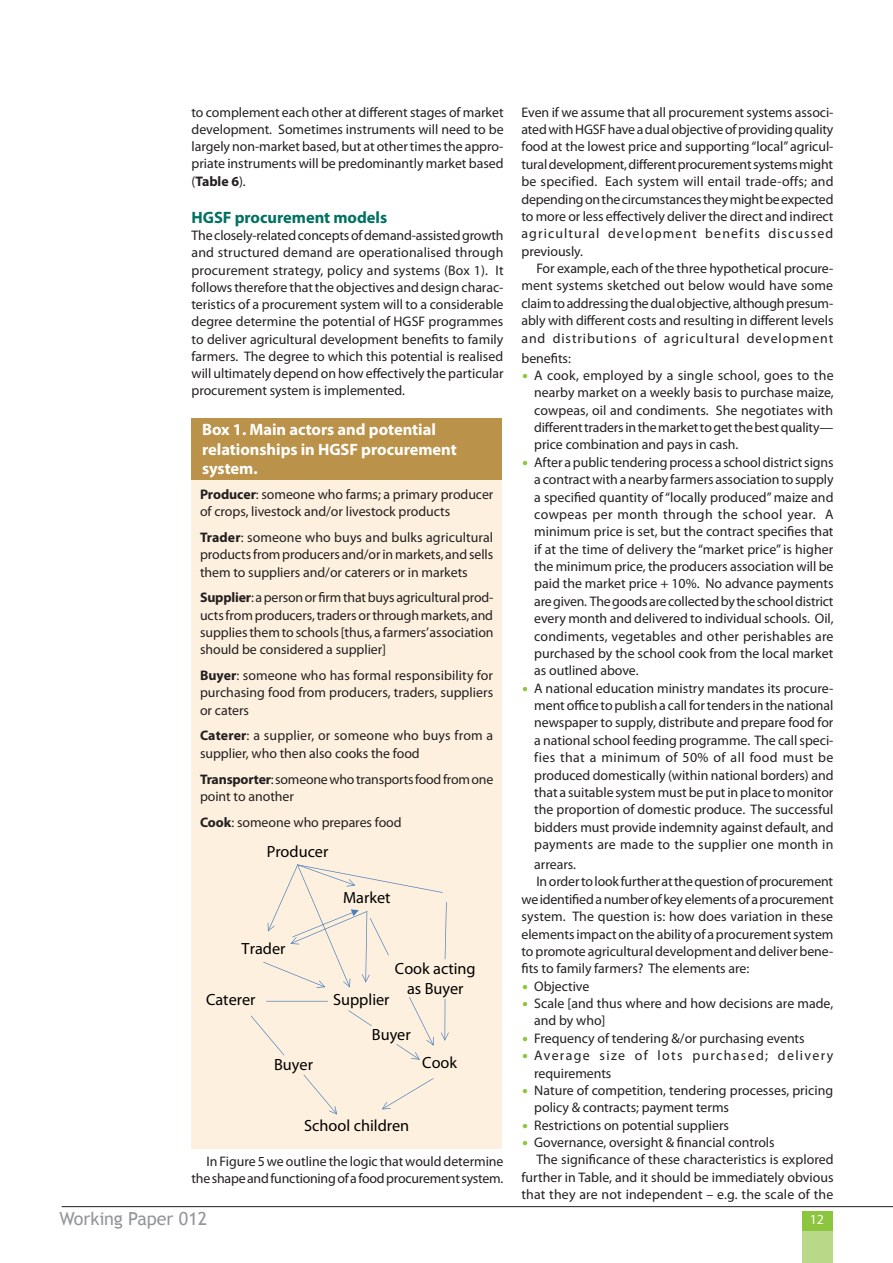
<style>
.page{position:relative;width:893px;height:1263px;background:#fff}
.page>*{position:absolute;margin:0;border:0;box-sizing:border-box;transform-origin:0 0}
.t1{font:18px "Trebuchet MS";letter-spacing:-.005em;color:#939598}
.t2{font:700 16.5px/19.5px "Myriad Pro";letter-spacing:-.005em;color:#fff}
.PB_subhead_dark_gree{font:700 16.5px "Myriad Pro";letter-spacing:-.005em;color:#007161}
.t3{font:16.2px/19.5px "Myriad Pro";color:#000;text-align:center}
.Treb_body_bulleted{font:13.8px/17.4px "Myriad Pro";letter-spacing:-.005em;color:#231f20;text-align:justify}
.Myriad_body_PB{font:13.8px/17.4px "Myriad Pro";letter-spacing:-.005em;color:#231f20;text-align:justify}
.Myriad_Body_PB_no_In{font:13.8px/17.2px "Myriad Pro";letter-spacing:-.005em;color:#231f20;text-align:justify}
.Treb_body_bulleted-2{font:13.8px/17.4px "Myriad Pro";letter-spacing:.095em;color:#231f20}
.t4{font:13.8px "Myriad Pro";color:#fff}
.s1{font-weight:700}
.s2{font-family:"Trebuchet MS";font-weight:700;color:#8bc63e}
</style>
<div class="page">
<hr style="left:62px;top:1206px;width:831px;height:1px;background:#231f20">
<div style="left:802px;top:1211px;width:30px;height:19px;background:#8bc63e"></div>
<div style="left:802px;top:1231px;width:30px;height:32px;background:#b9d989"></div>
<div style="left:192px;top:480px;width:310px;height:668px;background:#fef0de"></div>
<svg style="left:251px;top:997px;width:195px;height:118px"></svg>
<svg style="left:441px;top:999px;width:8px;height:41px"></svg>
<svg style="left:263px;top:864px;width:184px;height:124px"></svg>
<svg style="left:348px;top:1010px;width:24px;height:16px"></svg>
<svg style="left:251px;top:1016px;width:33px;height:39px"></svg>
<div style="left:192px;top:418px;width:310px;height:61px;background:#bb924a"></div>
<p class="Myriad_body_PB" style="left:192px;top:103px;width:314px">to complement each other at different stages of market development. Sometimes instruments will need to be largely non-market based, but at other times the appro&shy;priate instruments will be predominantly market based (<span class="s1">Table 6</span>).</p>
<p class="PB_subhead_dark_gree" style="left:192px;top:206px;width:197px">HGSF procurement models</p>
<p class="Myriad_Body_PB_no_In" style="left:192px;top:227px;width:314px">The closely-related concepts of demand-assisted growth and structured demand are operationalised through procurement strategy, policy and systems (Box 1). It follows therefore that the objectives and design charac&shy;teristics of a procurement system will to a considerable degree determine the potential of HGSF programmes to deliver agricultural development benefits to family farmers. The degree to which this potential is realised will ultimately depend on how effectively the particular procurement system is implemented.</p>
<p class="t2" style="left:202px;top:419px;width:256px">Box 1. Main actors and potential relationships in HGSF procurement system.</p>
<p class="Treb_body_bulleted" style="left:200px;top:485px;width:295px"><span class="s1">Producer</span>: someone who farms; a primary producer of crops, livestock and/or livestock products</p>
<p class="Treb_body_bulleted" style="left:200px;top:529px;width:295px"><span class="s1">Trader</span>: someone who buys and bulks agricultural products from producers and/or in markets, and sells them to suppliers and/or caterers or in markets</p>
<p class="Treb_body_bulleted" style="left:200px;top:589px;width:295px"><span class="s1">Supplier</span>: a person or firm that buys agricultural prod&shy;ucts from producers, traders or through markets, and supplies them to schools [thus, a farmers’association should be considered a supplier]</p>
<p class="Treb_body_bulleted" style="left:200px;top:667px;width:295px"><span class="s1">Buyer</span>: someone who has formal responsibility for purchasing food from producers, traders, suppliers or caters</p>
<p class="Treb_body_bulleted" style="left:200px;top:727px;width:295px"><span class="s1">Caterer</span>: a supplier, or someone who buys from a supplier, who then also cooks the food</p>
<p class="Treb_body_bulleted" style="left:200px;top:770px;width:295px"><span class="s1">Transporter</span>: someone who transports food from one point to another</p>
<p class="Treb_body_bulleted" style="left:200px;top:813px;width:203px"><span class="s1">Cook</span>: someone who prepares food</p>
<p class="t3" style="left:267px;top:841px;width:63px">Producer</p>
<p class="t3" style="left:242px;top:939px;width:45px">Trader</p>
<p class="t3" style="left:206px;top:989px;width:51px">Caterer</p>
<p class="t3" style="left:274px;top:1054px;width:40px">Buyer</p>
<p class="t3" style="left:343px;top:888px;width:49px">Market</p>
<p class="t3" style="left:395px;top:959px;width:82px">Cook acting as Buyer</p>
<p class="t3" style="left:333px;top:989px;width:58px">Supplier</p>
<p class="t3" style="left:372px;top:1024px;width:40px">Buyer</p>
<p class="t3" style="left:422px;top:1053px;width:36px">Cook</p>
<p class="t3" style="left:304px;top:1115px;width:107px">School children</p>
<p class="Myriad_body_PB" style="left:192px;top:1152px;width:314px;text-align:right">In Figure 5 we outline the logic that would determine the shape and functioning of a food procurement system.</p>
<p class="Myriad_body_PB" style="left:521px;top:103px;width:314px">Even if we assume that all procurement systems associ&shy;ated with HGSF have a dual objective of providing quality food at the lowest price and supporting “local” agricul&shy;tural development, different procurement systems might be specified. Each system will entail trade-offs; and depending on the circumstances they might be expected to more or less effectively deliver the direct and indirect agricultural development benefits discussed previously.</p>
<p class="Myriad_body_PB" style="left:521px;top:260px;width:313px;text-indent:15px">For example, each of the three hypothetical procure&shy;ment systems sketched out below would have some claim to addressing the dual objective, although presum&shy;ably with different costs and resulting in different levels and distributions of agricultural development</p>
<p class="Myriad_body_PB" style="left:521px;top:349px;width:51px">benefits:</p>
<p class="Treb_body_bulleted" style="left:534px;top:366px;width:301px;text-indent:-13px"><span class="s2">•</span> A cook, employed by a single school, goes to the nearby market on a weekly basis to purchase maize, cowpeas, oil and condiments. She negotiates with different traders in the market to get the best quality— price combination and pays in cash.</p>
<p class="Treb_body_bulleted" style="left:534px;top:453px;width:301px;text-indent:-13px"><span class="s2">•</span> After a public tendering process a school district signs a contract with a nearby farmers association to supply a specified quantity of “locally produced” maize and cowpeas per month through the school year. A minimum price is set, but the contract specifies that if at the time of delivery the “market price” is higher the minimum price, the producers association will be paid the market price + 10%. No advance payments are given. The goods are collected by the school district every month and delivered to individual schools. Oil, condiments, vegetables and other perishables are purchased by the school cook from the local market as outlined above.</p>
<p class="Treb_body_bulleted" style="left:534px;top:679px;width:301px;text-indent:-13px"><span class="s2">•</span> A national education ministry mandates its procure&shy;ment office to publish a call for tenders in the national newspaper to supply, distribute and prepare food for a national school feeding programme. The call speci&shy;fies that a minimum of 50% of all food must be produced domestically (within national borders) and that a suitable system must be put in place to monitor the proportion of domestic produce. The successful bidders must provide indemnity against default, and payments are made to the supplier one month in</p>
<p class="Treb_body_bulleted" style="left:534px;top:855px;width:43px">arrears.</p>
<p class="Myriad_body_PB" style="left:521px;top:873px;width:314px;text-indent:15px">In order to look further at the question of procurement we identified a number of key elements of a procurement system. The question is: how does variation in these elements impact on the ability of a procurement system to promote agricultural development and deliver bene&shy;fits to family farmers? The elements are:</p>
<p class="Treb_body_bulleted" style="left:521px;top:977px;width:69px"><span class="s2">•</span> Objective</p>
<p class="Treb_body_bulleted" style="left:534px;top:994px;width:301px;text-indent:-13px"><span class="s2">•</span> Scale [and thus where and how decisions are made, and by who]</p>
<p class="Treb_body_bulleted" style="left:521px;top:1029px;width:285px"><span class="s2">•</span> Frequency of tendering &amp;/or purchasing events</p>
<p class="Treb_body_bulleted-2" style="left:534px;top:1047px;width:301px;text-indent:-13px"><span class="s2">•</span> Average size of lots purchased; delivery requirements</p>
<p class="Treb_body_bulleted" style="left:534px;top:1081px;width:300px;text-indent:-13px"><span class="s2">•</span> Nature of competition, tendering processes, pricing policy &amp; contracts; payment terms</p>
<p class="Treb_body_bulleted" style="left:521px;top:1116px;width:209px"><span class="s2">•</span> Restrictions on potential suppliers</p>
<p class="Treb_body_bulleted" style="left:521px;top:1133px;width:255px"><span class="s2">•</span> Governance, oversight &amp; financial controls</p>
<p class="Myriad_body_PB" style="left:521px;top:1151px;width:314px;text-indent:15px">The significance of these characteristics is explored further in Table, and it should be immediately obvious that they are not independent – e.g. the scale of the</p>
<h1 class="t1" style="left:60px;top:1208px;width:149px">Working Paper 012</h1>
<p class="t4" style="left:810px;top:1211px;width:16px">12</p>
</div>
